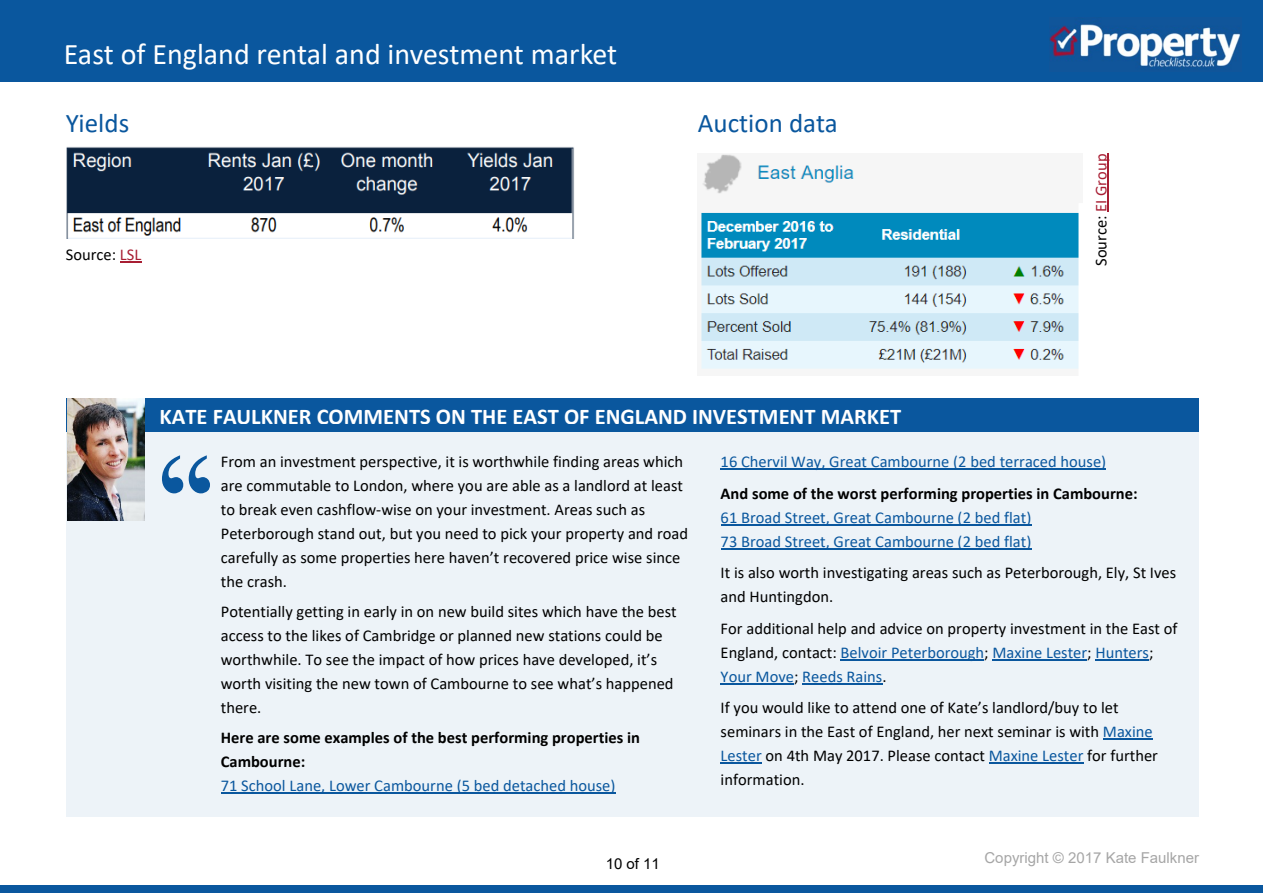
<style>
.page{position:relative;width:1263px;height:893px;background:#fff}
.page>*{position:absolute;margin:0;border:0;box-sizing:border-box;transform-origin:0 0}
.t1{font:150.45px "Times New Roman";color:#0a579e;scale:.95 1}
.t2{font:30px "Calibri";color:#fff}
.t3{font:27px "Calibri";color:#0a579e}
.t4{font:700 22.5px "Calibri";color:#fff}
.t5{font:16.5px/24px "Calibri";color:#000}
.t6{font:16.5px/24px "Calibri";color:#0a579e}
.t7{font:700 16.5px/24px "Calibri";color:#000}
.t8{font:15px "Arial";color:#a6a6a6}
.t9{font:15px "Arial";color:#000}
.s1{color:#a81e33}
.s2{color:#0a579e}
</style>
<div class="page">
<div style="left:0;top:0;width:1263px;height:81px;background:#0a579e"></div>
<img style="left:1049px;top:21px;width:192px;height:49px">
<div style="left:0;top:885px;width:1263px;height:8px;background:#0a579e"></div>
<svg style="left:120px;top:261px;width:21px;height:1px"></svg>
<img style="left:701px;top:154px;width:378px;height:215px">
<hr style="left:1108px;top:154px;width:1px;height:58px;background:#a81e33">
<div style="left:66px;top:398px;width:1133px;height:418px;background:#edf3f8"></div>
<hr style="left:221px;top:793px;width:394px;height:1px;background:#0a579e">
<hr style="left:721px;top:469px;width:385px;height:1px;background:#0a579e">
<hr style="left:721px;top:524px;width:310px;height:1px;background:#0a579e">
<hr style="left:721px;top:548px;width:310px;height:1px;background:#0a579e">
<hr style="left:840px;top:659px;width:144px;height:1px;background:#0a579e">
<hr style="left:992px;top:659px;width:95px;height:1px;background:#0a579e">
<hr style="left:1095px;top:659px;width:54px;height:1px;background:#0a579e">
<hr style="left:721px;top:683px;width:73px;height:1px;background:#0a579e">
<hr style="left:802px;top:683px;width:80px;height:1px;background:#0a579e">
<hr style="left:1103px;top:739px;width:50px;height:1px;background:#0a579e">
<hr style="left:721px;top:763px;width:41px;height:1px;background:#0a579e">
<hr style="left:989px;top:763px;width:94px;height:1px;background:#0a579e">
<div style="left:66px;top:398px;width:1133px;height:33px;background:#0a579e"></div>
<img style="left:67px;top:398px;width:77px;height:123px">
<img style="left:66px;top:147px;width:508px;height:91px">
<h2 class="t2" style="left:64px;top:42px;width:555px">East of England rental and investment market</h2>
<h3 class="t3" style="left:66px;top:112px;width:65px">Yields</h3>
<h3 class="t3" style="left:698px;top:112px;width:141px">Auction data</h3>
<p class="t5" style="left:66px;top:244px;width:77px">Source: <span class="s1">LSL</span></p>
<p class="t5" style="left:1090px;top:266px;width:114px;rotate:-90deg">Source: <span class="s1">EI Group</span></p>
<h3 class="t4" style="left:159px;top:407px;width:743px">KATE FAULKNER COMMENTS ON THE EAST OF ENGLAND INVESTMENT MARKET</h3>
<h1 class="t1" style="left:149px;top:453px;width:80px">‘‘</h1>
<p class="t6" style="left:721px;top:451px;width:387px">16 Chervil Way, Great Cambourne (2 bed terraced house)</p>
<p class="t7" style="left:721px;top:483px;width:418px">And some of the worst performing properties in Cambourne:</p>
<p class="t6" style="left:721px;top:507px;width:312px">61 Broad Street, Great Cambourne (2 bed flat)<br>73 Broad Street, Great Cambourne (2 bed flat)</p>
<p class="t5" style="left:721px;top:562px;width:457px">It is also worth investigating areas such as Peterborough, Ely, St Ives and Huntingdon.</p>
<p class="t5" style="left:721px;top:618px;width:458px">For additional help and advice on property investment in the East of<br>England, contact: <span class="s2">Belvoir Peterborough</span>; <span class="s2">Maxine Lester</span>; <span class="s2">Hunters</span>;<br><span class="s2">Your Move</span>; <span class="s2">Reeds Rains</span>.</p>
<p class="t5" style="left:721px;top:697px;width:439px">If you would like to attend one of Kate’s landlord/buy to let seminars in the East of England, her next seminar is with <span class="s2">Maxine Lester</span> on 4th May 2017. Please contact <span class="s2">Maxine Lester</span> for further information.</p>
<p class="t5" style="left:221px;top:451px;width:469px">From an investment perspective, it is worthwhile finding areas which are commutable to London, where you are able as a landlord at least to break even cashflow-wise on your investment. Areas such as Peterborough stand out, but you need to pick your property and road carefully as some properties here haven’t recovered price wise since the crash.</p>
<p class="t5" style="left:221px;top:601px;width:457px">Potentially getting in early in on new build sites which have the best access to the likes of Cambridge or planned new stations could be worthwhile. To see the impact of how prices have developed, it’s worth visiting the new town of Cambourne to see what’s happened there.</p>
<p class="t7" style="left:221px;top:727px;width:421px">Here are some examples of the best performing properties in<br>Cambourne:</p>
<p class="t6" style="left:221px;top:775px;width:396px">71 School Lane, Lower Cambourne (5 bed detached house)</p>
<p class="t9" style="left:606px;top:858px;width:56px">10 of 11</p>
<p class="t8" style="left:984px;top:852px;width:216px">Copyright © 2017 Kate Faulkner</p>
</div>
